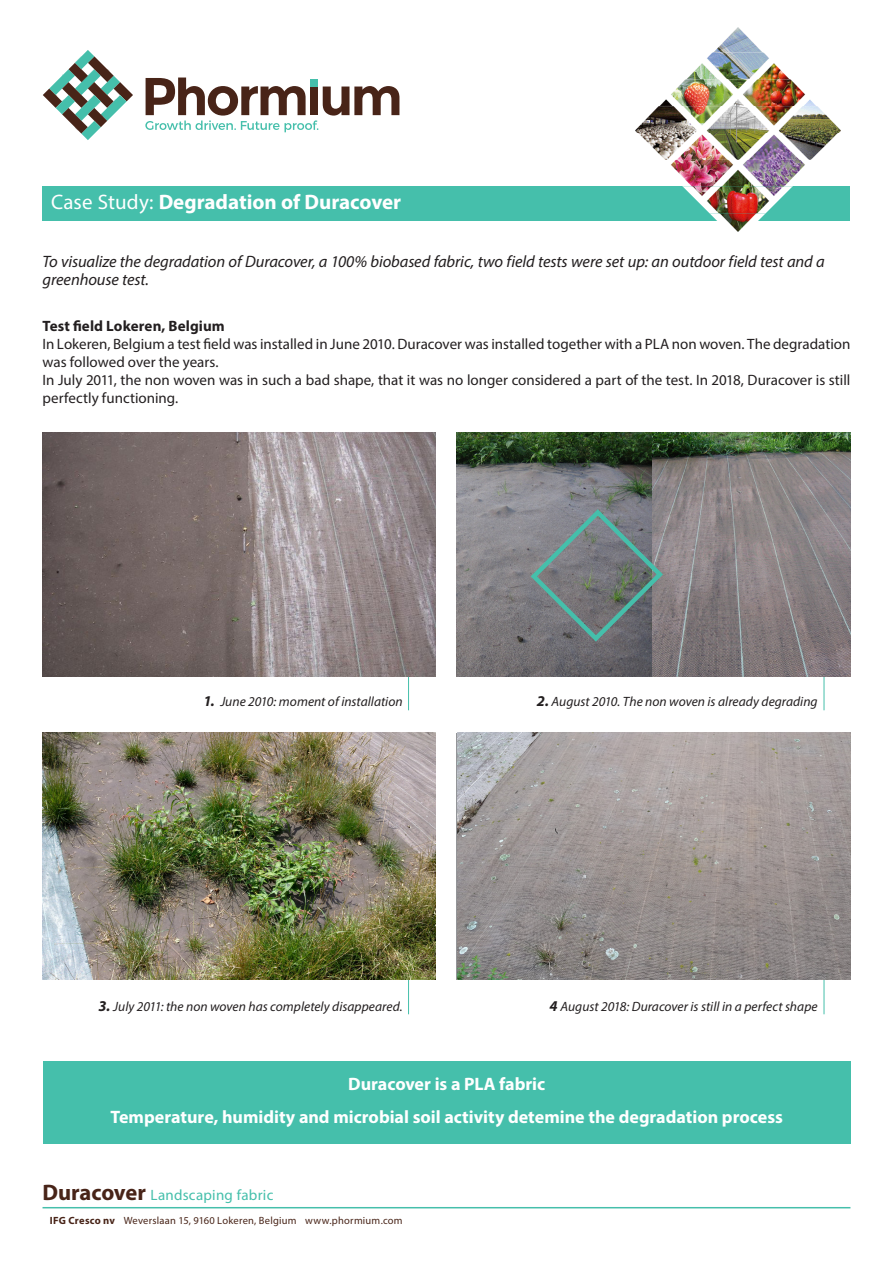
<style>
.page{position:relative;width:893px;height:1263px;background:#fff}
.page>*{position:absolute;margin:0;border:0;box-sizing:border-box;transform-origin:0 0}
.t1{font:700 21px "Myriad Pro";color:#fff}
.t2{font:700 18px "Myriad Pro";color:#fff}
.Normaal{font:italic 16.5px/18px "Myriad Pro";letter-spacing:-.005em;color:#231f20}
.t3{font:15px/18px "Myriad Pro";color:#231f20}
.t4{font:15px "Myriad Pro";letter-spacing:.02em;color:#45bfab}
.t5{font:700 15px "Myriad Pro";letter-spacing:.005em;color:#231f20}
.t6{font:italic 13.5px "Myriad Pro";color:#231f20}
.t7{font:10.5px "Myriad Pro";letter-spacing:.02em;color:#482418}
.s1{font-weight:400}
.s2{font-weight:700;font-size:15px}
.s3{font-weight:700;font-size:22.5px;color:#482418}
.s4{font-weight:700}
</style>
<div class="page">
<div style="left:43px;top:186px;width:807px;height:34px;background:#45bfab"></div>
<img style="left:714px;top:27px;width:48px;height:25px">
<img style="left:687px;top:52px;width:103px;height:27px">
<img style="left:659px;top:79px;width:157px;height:27px">
<img style="left:635px;top:106px;width:206px;height:54px">
<img style="left:671px;top:160px;width:134px;height:27px">
<img style="left:683px;top:187px;width:109px;height:26px">
<img style="left:710px;top:213px;width:55px;height:19px">
<hr style="left:43px;top:1207px;width:807px;height:1px;background:#45bfab">
<div style="left:43px;top:1061px;width:807px;height:82px;background:#45bfab"></div>
<hr style="left:408px;top:675px;width:1px;height:35px;background:#45bfab">
<img style="left:43px;top:432px;width:392px;height:244px">
<svg style="left:145px;top:78px;width:254px;height:54px"></svg>
<div style="left:310px;top:79px;width:8px;height:8px;background:#45bfab"></div>
<svg style="left:43px;top:50px;width:90px;height:90px"></svg>
<hr style="left:824px;top:675px;width:1px;height:35px;background:#45bfab">
<img style="left:456px;top:432px;width:394px;height:244px">
<hr style="left:408px;top:978px;width:1px;height:36px;background:#45bfab">
<img style="left:43px;top:733px;width:392px;height:246px">
<hr style="left:824px;top:978px;width:1px;height:36px;background:#45bfab">
<img style="left:458px;top:733px;width:392px;height:246px">
<svg style="left:527px;top:506px;width:139px;height:139px;background:#757c7f"></svg>
<p class="t1" style="left:51px;top:188px;width:352px"><span class="s1">Case Study:</span> Degradation of Duracover</p>
<p class="Normaal" style="left:43px;top:252px;width:784px">To visualize the degradation of Duracover, a 100% biobased fabric, two field tests were set up: an outdoor field test and a greenhouse test.</p>
<p class="t5" style="left:43px;top:316px;width:184px">Test field Lokeren, Belgium</p>
<p class="t3" style="left:43px;top:335px;width:809px">In Lokeren, Belgium a test field was installed in June 2010. Duracover was installed together with a PLA non woven. The degradation was followed over the years.</p>
<p class="t3" style="left:43px;top:371px;width:809px">In July 2011, the non woven was in such a bad shape, that it was no longer considered a part of the test. In 2018, Duracover is still perfectly functioning.</p>
<p class="t6" style="left:203px;top:693px;width:201px"><span class="s2">1.</span> June 2010: moment of installation</p>
<p class="t6" style="left:537px;top:693px;width:282px"><span class="s2">2.</span> August 2010. The non woven is already degrading</p>
<p class="t6" style="left:98px;top:998px;width:306px"><span class="s2">3.</span> July 2011: the non woven has completely disappeared.</p>
<p class="t6" style="left:550px;top:998px;width:270px"><span class="s2">4</span> August 2018: Duracover is still in a perfect shape</p>
<p class="t2" style="left:348px;top:1073px;width:199px">Duracover is a PLA fabric</p>
<p class="t2" style="left:110px;top:1105px;width:674px">Temperature, humidity and microbial soil activity detemine the degradation process</p>
<p class="t4" style="left:43px;top:1186px;width:232px"><span class="s3">Duracover</span> Landscaping fabric</p>
<p class="t7" style="left:50px;top:1214px;width:354px"><span class="s4">IFG Cresco nv</span> Weverslaan 15, 9160 Lokeren, Belgium www.phormium.com</p>
</div>
